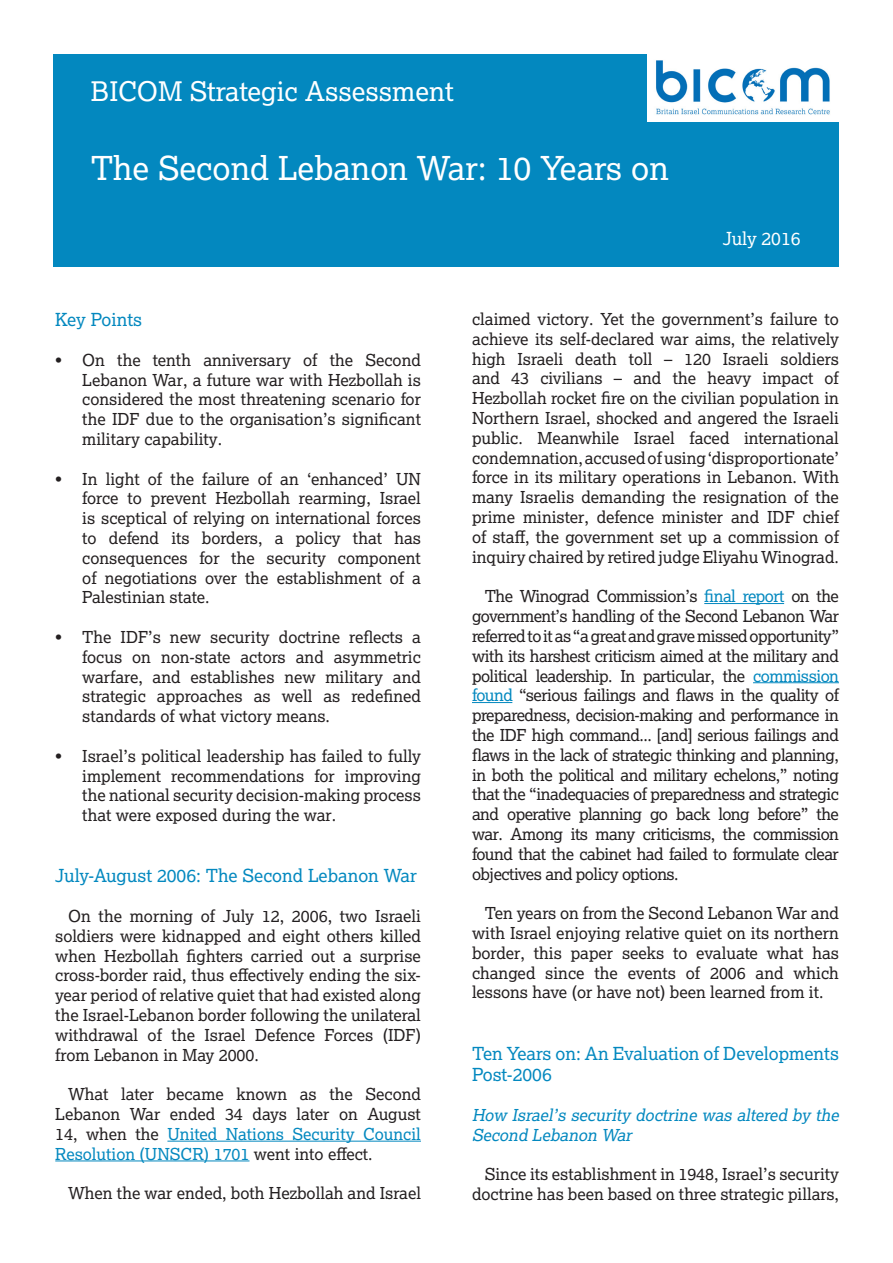
<style>
.page{position:relative;width:893px;height:1263px;background:#fff}
.page>*{position:absolute;margin:0;border:0;box-sizing:border-box;transform-origin:0 0}
.t1{font:33px "Lexia";color:#fff}
.t2{font:27px "Lexia";color:#fff}
.t3{font:18px/21.6px "Lexia";color:#0388bf}
.t4{font:18px "Lexia";color:#fff}
.t5{font:16.5px/19.8px "Lexia";color:#231f20;text-align:justify}
.t6{font:italic 16.5px/19.8px "Lexia";color:#0388bf}
.s1{color:#0388bf}
</style>
<div class="page">
<hr style="left:167px;top:1141px;width:254px;height:1px;background:#0388bf">
<hr style="left:55px;top:1160px;width:194px;height:1px;background:#0388bf">
<div style="left:54px;top:54px;width:785px;height:212px;background:#0388bf"></div>
<hr style="left:704px;top:603px;width:80px;height:1px;background:#0388bf">
<hr style="left:753px;top:682px;width:86px;height:1px;background:#0388bf">
<hr style="left:472px;top:702px;width:40px;height:1px;background:#0388bf">
<div style="left:647px;top:54px;width:192px;height:67px;background:#fff"></div>
<img style="left:656px;top:60px;width:174px;height:55px">
<p class="t2" style="left:91px;top:74px;width:365px">BICOM Strategic Assessment</p>
<p class="t1" style="left:91px;top:148px;width:580px">The Second Lebanon War: 10 Years on</p>
<p class="t4" style="left:723px;top:227px;width:79px">July 2016</p>
<p class="t3" style="left:55px;top:308px;width:88px">Key Points</p>
<p class="t5" style="left:82px;top:349px;width:340px;text-indent:-27px">• On the tenth anniversary of the Second Lebanon War, a future war with Hezbollah is considered the most threatening scenario for the IDF due to the organisation’s significant military capability.</p>
<p class="t5" style="left:82px;top:468px;width:340px;text-indent:-27px">• In light of the failure of an ‘enhanced’ UN force to prevent Hezbollah rearming, Israel is sceptical of relying on international forces to defend its borders, a policy that has consequences for the security component of negotiations over the establishment of a Palestinian state.</p>
<p class="t5" style="left:82px;top:627px;width:340px;text-indent:-27px">• The IDF’s new security doctrine reflects a focus on non-state actors and asymmetric warfare, and establishes new military and strategic approaches as well as redefined standards of what victory means.</p>
<p class="t5" style="left:82px;top:745px;width:340px;text-indent:-27px">• Israel’s political leadership has failed to fully implement recommendations for improving the national security decision-making process that were exposed during the war.</p>
<p class="t3" style="left:55px;top:865px;width:363px">July-August 2006: The Second Lebanon War</p>
<p class="t5" style="left:55px;top:906px;width:367px;text-indent:13px">On the morning of July 12, 2006, two Israeli soldiers were kidnapped and eight others killed when Hezbollah fighters carried out a surprise cross-border raid, thus effectively ending the six&shy;year period of relative quiet that had existed along the Israel-Lebanon border following the unilateral withdrawal of the Israel Defence Forces (IDF) from Lebanon in May 2000.</p>
<p class="t5" style="left:55px;top:1084px;width:367px;text-indent:13px">What later became known as the Second Lebanon War ended 34 days later on August 14, when the <span class="s1">United Nations Security Council Resolution (UNSCR) 1701</span> went into effect.</p>
<p class="t5" style="left:68px;top:1183px;width:354px">When the war ended, both Hezbollah and Israel</p>
<p class="t5" style="left:472px;top:309px;width:368px">claimed victory. Yet the government’s failure to achieve its self-declared war aims, the relatively high Israeli death toll – 120 Israeli soldiers and 43 civilians – and the heavy impact of Hezbollah rocket fire on the civilian population in Northern Israel, shocked and angered the Israeli public. Meanwhile Israel faced international condemnation, accused of using ‘disproportionate’ force in its military operations in Lebanon. With many Israelis demanding the resignation of the prime minister, defence minister and IDF chief of staff, the government set up a commission of inquiry chaired by retired judge Eliyahu Winograd.</p>
<p class="t5" style="left:472px;top:586px;width:368px;text-indent:13px">The Winograd Commission’s <span class="s1">final report</span> on the government’s handling of the Second Lebanon War referred to it as “a great and grave missed opportunity” with its harshest criticism aimed at the military and political leadership. In particular, the <span class="s1">commission found</span> “serious failings and flaws in the quality of preparedness, decision-making and performance in the IDF high command... [and] serious failings and flaws in the lack of strategic thinking and planning, in both the political and military echelons,” noting that the “inadequacies of preparedness and strategic and operative planning go back long before” the war. Among its many criticisms, the commission found that the cabinet had failed to formulate clear objectives and policy options.</p>
<p class="t5" style="left:472px;top:903px;width:368px;text-indent:13px">Ten years on from the Second Lebanon War and with Israel enjoying relative quiet on its northern border, this paper seeks to evaluate what has changed since the events of 2006 and which lessons have (or have not) been learned from it.</p>
<p class="t3" style="left:472px;top:1042px;width:368px">Ten Years on: An Evaluation of Developments<br>Post-2006</p>
<p class="t6" style="left:472px;top:1104px;width:372px">How Israel’s security doctrine was altered by the<br>Second Lebanon War</p>
<p class="t5" style="left:472px;top:1164px;width:368px;text-align:right">Since its establishment in 1948, Israel’s security doctrine has been based on three strategic pillars,</p>
</div>
